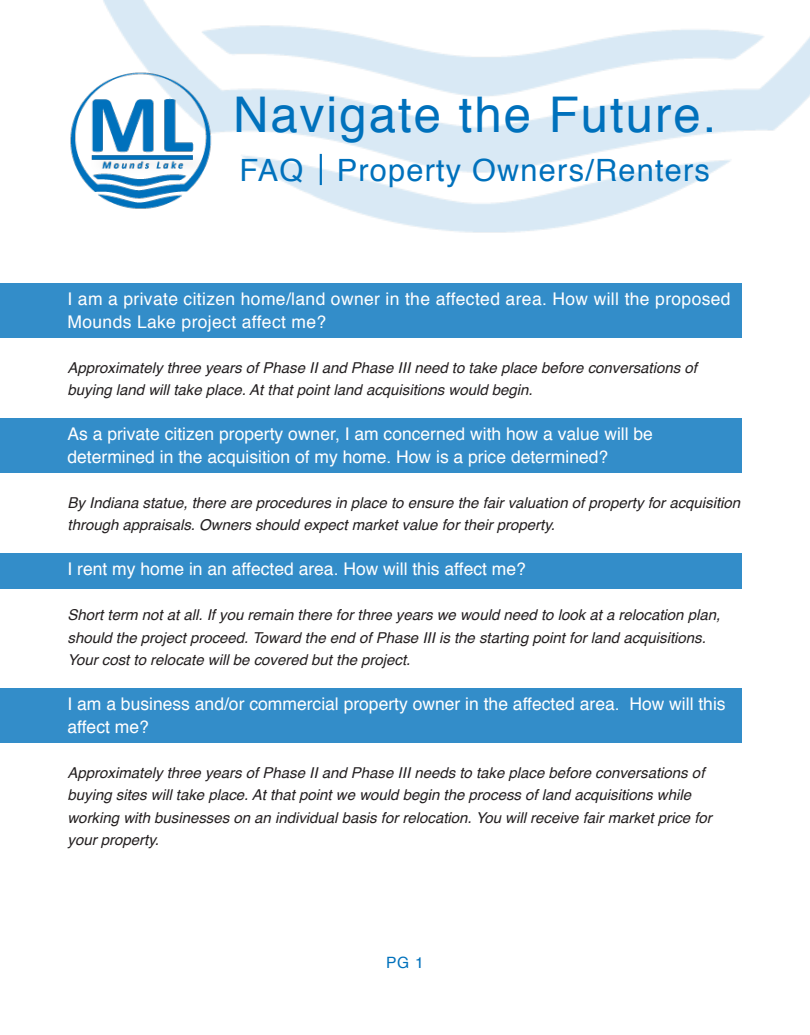
<style>
.page{position:relative;width:810px;height:1035px;background:#fff}
.page>*{position:absolute;margin:0;border:0;box-sizing:border-box;transform-origin:0 0}
.t1{font:49.25px "Helvetica";letter-spacing:.04em;color:#0071bc}
.t2{font:30.75px "Helvetica";letter-spacing:.04em;color:#0071bc}
.t3{font:17.5px/22.5px "Helvetica";color:#fff}
.t4{font:17.5px/22.5px "Helvetica";letter-spacing:.02em;color:#fff}
.t5{font:15.62px "Helvetica";color:#0071bc}
.t6{font:italic 15px/22.5px "Helvetica";color:#231f20}
</style>
<div class="page">
<img style="left:103px;top:0;width:707px;height:233px">
<hr style="left:320px;top:154px;width:2px;height:31px;background:#0071bc">
<img style="left:70px;top:68px;width:143px;height:145px">
<div style="left:0;top:688px;width:742px;height:54px;background:#338dc9"></div>
<div style="left:0;top:553px;width:742px;height:36px;background:#338dc9"></div>
<div style="left:0;top:418px;width:742px;height:54px;background:#338dc9"></div>
<div style="left:0;top:283px;width:742px;height:54px;background:#338dc9"></div>
<p class="t1" style="left:246px;top:64px;width:469px">Navigate the future.</p>
<p class="t2" style="left:244px;top:133px;width:472px">FAQ Property Owners/Renters</p>
<p class="t1" style="left:233px;top:77px;width:485px">Navigate the Future.</p>
<p class="t2" style="left:240px;top:147px;width:65px">FAQ</p>
<p class="t2" style="left:337px;top:147px;width:375px">Property Owners/Renters</p>
<p class="t4" style="left:68px;top:288px;width:665px">I am a private citizen home/land owner in the affected area. How will the proposed<br>Mounds Lake project affect me?</p>
<p class="t6" style="left:68px;top:357px;width:631px">Approximately three years of Phase II and Phase III need to take place before conversations of buying land will take place. At that point land acquisitions would begin.</p>
<p class="t3" style="left:68px;top:423px;width:587px">As a private citizen property owner, I am concerned with how a value will be determined in the acquisition of my home. How is a price determined?</p>
<p class="t6" style="left:68px;top:492px;width:674px">By Indiana statue, there are procedures in place to ensure the fair valuation of property for acquisition through appraisals. Owners should expect market value for their property.</p>
<p class="t3" style="left:68px;top:558px;width:460px">I rent my home in an affected area. How will this affect me?</p>
<p class="t6" style="left:68px;top:604px;width:654px">Short term not at all. If you remain there for three years we would need to look at a relocation plan, should the project proceed. Toward the end of Phase III is the starting point for land acquisitions.<br>Your cost to relocate will be covered but the project.</p>
<p class="t3" style="left:68px;top:693px;width:660px">I am a business and/or commercial property owner in the affected area. How will this affect me?</p>
<p class="t6" style="left:68px;top:762px;width:646px">Approximately three years of Phase II and Phase III needs to take place before conversations of buying sites will take place. At that point we would begin the process of land acquisitions while working with businesses on an individual basis for relocation. You will receive fair market price for your property.</p>
<p class="t5" style="left:386px;top:950px;width:39px">PG 1</p>
</div>
